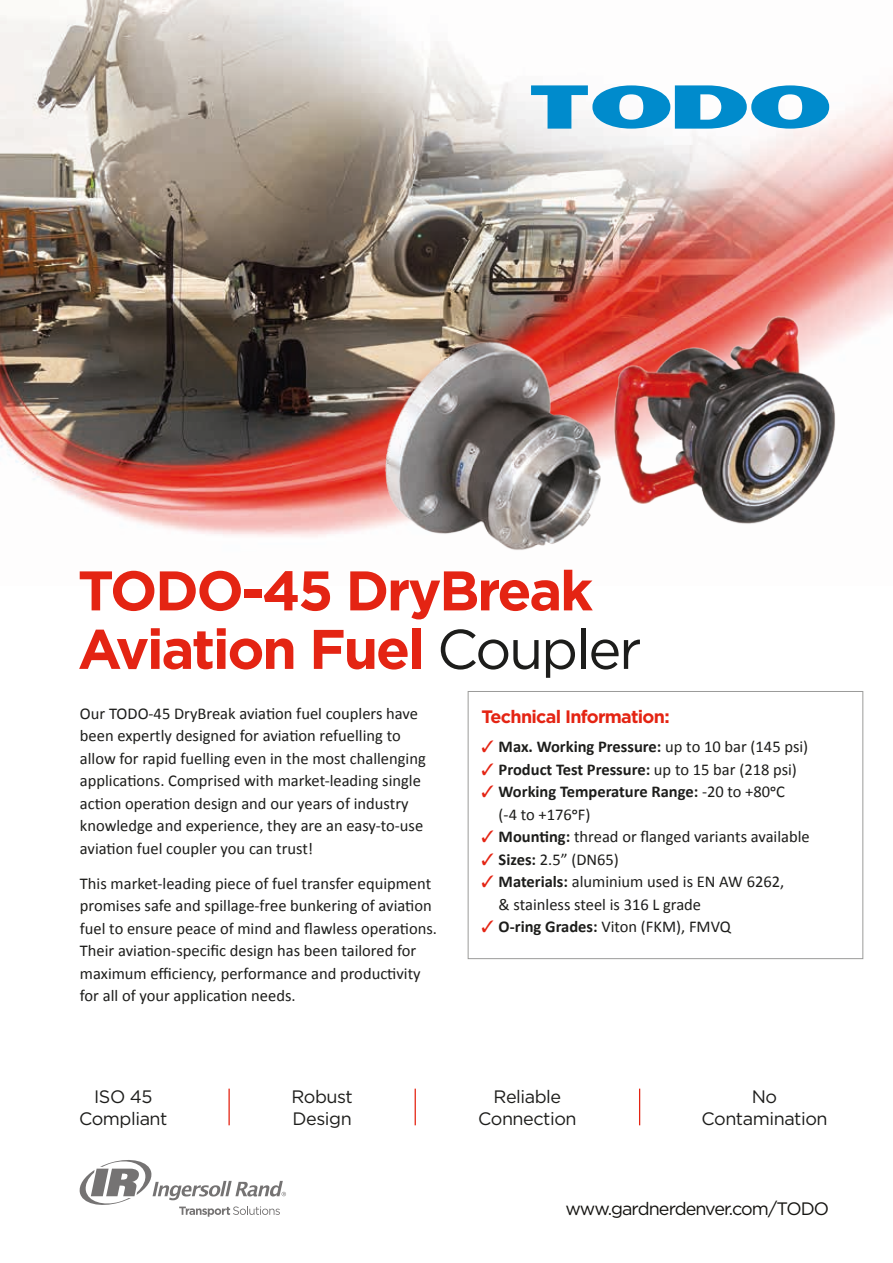
<style>
.page{position:relative;width:893px;height:1263px;background:#fff}
.page>*{position:absolute;margin:0;border:0;box-sizing:border-box;transform-origin:0 0}
.t1{font:700 55.65px/58.5px "Gotham";letter-spacing:-.04em;color:#e42413}
.t2{font:18px/21.6px "Gotham";letter-spacing:-.025em;color:#1d1d1b;text-align:center}
.t3{font:18px "Gotham";letter-spacing:-.05em;color:#151411}
.t4{font:700 18px "Gotham";letter-spacing:-.04em;color:#e42413}
.t5{font:16.5px/22.5px "Calibri";color:#1d1d1b}
.t6{font:700 16.5px/22.5px "Calibri";color:#1d1d1b}
.s1{font-weight:400;color:#1d1d1b}
.s2{color:#e42413}
.s3{font-weight:400}
.s4{font-weight:700}
</style>
<div class="page">
<img style="left:0;top:0;width:893px;height:537px">
<svg style="left:531px;top:85px;width:298px;height:44px"></svg>
<hr style="left:228px;top:1089px;width:2px;height:36px;background:#e42413">
<hr style="left:415px;top:1089px;width:1px;height:36px;background:#e42413">
<hr style="left:639px;top:1089px;width:1px;height:36px;background:#e42413">
<div style="left:468px;top:691px;width:395px;height:268px;border:1px solid #9b9b9a"></div>
<svg style="left:80px;top:1160px;width:206px;height:57px"></svg>
<img style="left:605px;top:311px;width:238px;height:218px">
<img style="left:375px;top:337px;width:238px;height:213px">
<h1 class="t1" style="left:78px;top:561px;width:565px">TODO-45 DryBreak<br>Aviation Fuel <span class="s1">Coupler</span></h1>
<p class="t5" style="left:80px;top:701px;width:347px">Our TODO-45 DryBreak aviation fuel couplers have been expertly designed for aviation refuelling to allow for rapid fuelling even in the most challenging applications. Comprised with market-leading single action operation design and our years of industry knowledge and experience, they are an easy-to-use aviation fuel coupler you can trust!</p>
<p class="t5" style="left:80px;top:871px;width:359px">This market-leading piece of fuel transfer equipment promises safe and spillage-free bunkering of aviation fuel to ensure peace of mind and flawless operations.<br>Their aviation-specific design has been tailored for maximum efficiency, performance and productivity for all of your application needs.</p>
<p class="t4" style="left:482px;top:704px;width:190px">Technical Information:</p>
<p class="t6" style="left:482px;top:735px;width:328px"><span class="s2">✓</span> Max. Working Pressure: <span class="s3">up to 10 bar (145 psi)</span></p>
<p class="t6" style="left:482px;top:757px;width:317px"><span class="s2">✓</span> Product Test Pressure: <span class="s3">up to 15 bar (218 psi)</span></p>
<p class="t6" style="left:499px;top:780px;width:288px;text-indent:-17px"><span class="s2">✓</span> Working Temperature Range: <span class="s3">-20 to +80oC (-4 to +176oF)</span></p>
<p class="t5" style="left:482px;top:825px;width:330px"><span class="s2">✓</span> <span class="s4">Mounting:</span> thread or flanged variants available</p>
<p class="t5" style="left:482px;top:847px;width:139px"><span class="s2">✓</span> <span class="s4">Sizes:</span> 2.5” (DN65)</p>
<p class="t5" style="left:499px;top:870px;width:287px;text-indent:-17px"><span class="s2">✓</span> <span class="s4">Materials:</span> aluminium used is EN AW 6262, &amp; stainless steel is 316 L grade</p>
<p class="t5" style="left:482px;top:915px;width:251px"><span class="s2">✓</span> <span class="s4">O-ring Grades:</span> Viton (FKM), FMVQ</p>
<p class="t2" style="left:79px;top:1086px;width:90px">ISO 45<br>Compliant</p>
<p class="t2" style="left:292px;top:1085px;width:63px;text-align:left">Robust<br>Design</p>
<p class="t2" style="left:478px;top:1086px;width:100px">Reliable<br>Connection</p>
<p class="t2" style="left:701px;top:1085px;width:128px">No<br>Contamination</p>
<p class="t3" style="left:566px;top:1197px;width:265px">www.gardnerdenver.com/TODO</p>
</div>
